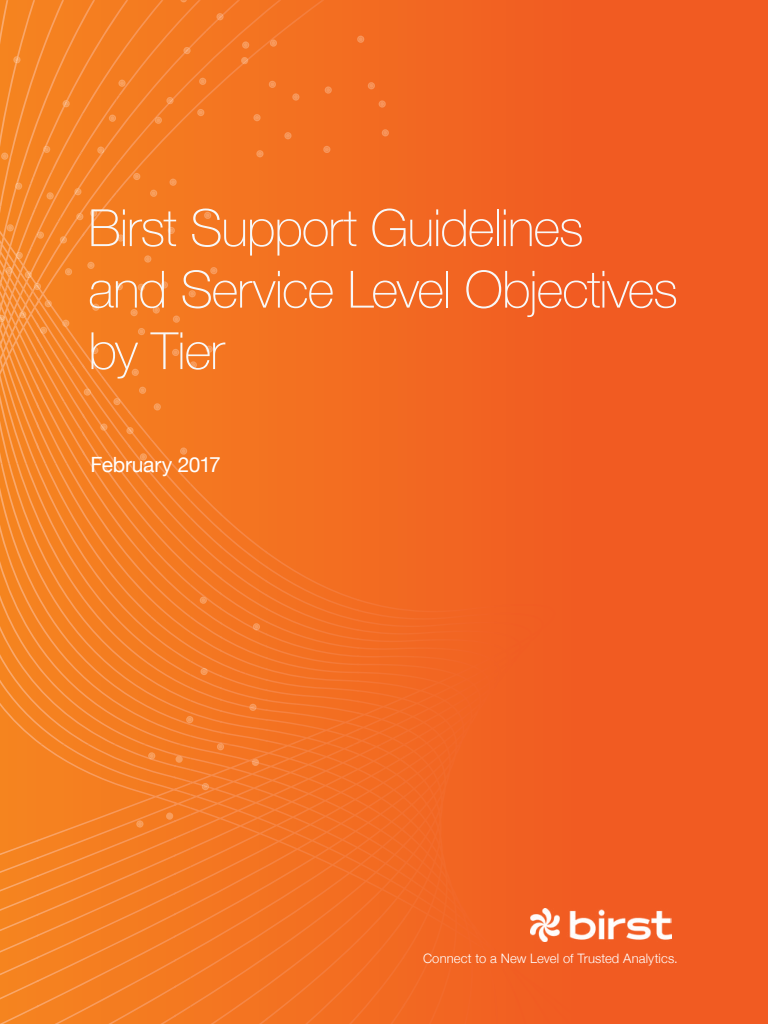
<style>
.page{position:relative;width:768px;height:1024px;background:#fff}
.page>*{position:absolute;margin:0;border:0;box-sizing:border-box;transform-origin:0 0}
.t1{font:100 51.4px/61.5px "Helvetica Neue";letter-spacing:-.025em;color:#f8f8f8}
.t2{font:21px "Helvetica Neue";letter-spacing:-.015em;color:#fff}
.t3{font:300 13px "Helvetica Neue";letter-spacing:.01em;color:#fff}
</style>
<div class="page">
<div style="left:0;top:0;width:768px;height:1024px;background:linear-gradient(to right,#f58321,#f05423)"></div>
<img style="left:0;top:248px;width:37px;height:215px">
<img style="left:37px;top:248px;width:47px;height:215px">
<img style="left:83px;top:364px;width:47px;height:99px">
<img style="left:128px;top:410px;width:45px;height:53px">
<img style="left:176px;top:745px;width:46px;height:59px">
<img style="left:37px;top:745px;width:139px;height:279px">
<img style="left:403px;top:745px;width:58px;height:59px">
<img style="left:0;top:839px;width:39px;height:185px">
<img style="left:403px;top:803px;width:48px;height:205px">
<div style="left:449px;top:875px;width:47px;height:149px;background:#f26422"></div>
<img style="left:266px;top:938px;width:93px;height:86px">
<div style="left:495px;top:949px;width:47px;height:75px;background:#f15f22"></div>
<svg style="left:259px;top:1017px;width:9px;height:7px"></svg>
<div style="left:540px;top:988px;width:46px;height:36px;background:#f15c22"></div>
<img style="left:0;top:463px;width:467px;height:282px">
<img style="left:0;top:0;width:324px;height:248px">
<svg style="left:381px;top:129px;width:8px;height:7px"></svg>
<svg style="left:268px;top:81px;width:8px;height:7px"></svg>
<svg style="left:270px;top:39px;width:8px;height:8px"></svg>
<svg style="left:324px;top:86px;width:8px;height:8px"></svg>
<svg style="left:357px;top:36px;width:8px;height:7px"></svg>
<svg style="left:378px;top:100px;width:8px;height:8px"></svg>
<svg style="left:242px;top:41px;width:8px;height:8px"></svg>
<svg style="left:180px;top:0;width:7px;height:2px"></svg>
<svg style="left:241px;top:57px;width:7px;height:7px"></svg>
<svg style="left:253px;top:114px;width:8px;height:7px"></svg>
<svg style="left:199px;top:78px;width:8px;height:7px"></svg>
<svg style="left:97px;top:147px;width:8px;height:7px"></svg>
<svg style="left:133px;top:173px;width:8px;height:7px"></svg>
<svg style="left:169px;top:179px;width:8px;height:7px"></svg>
<svg style="left:197px;top:109px;width:8px;height:7px"></svg>
<svg style="left:256px;top:150px;width:8px;height:7px"></svg>
<svg style="left:204px;top:212px;width:8px;height:7px"></svg>
<svg style="left:188px;top:290px;width:8px;height:7px"></svg>
<svg style="left:210px;top:267px;width:8px;height:7px"></svg>
<svg style="left:160px;top:281px;width:8px;height:8px"></svg>
<svg style="left:144px;top:255px;width:8px;height:8px"></svg>
<svg style="left:90px;top:209px;width:8px;height:8px"></svg>
<svg style="left:74px;top:188px;width:8px;height:7px"></svg>
<svg style="left:59px;top:236px;width:9px;height:7px"></svg>
<svg style="left:43px;top:146px;width:8px;height:7px"></svg>
<svg style="left:76px;top:213px;width:8px;height:7px"></svg>
<svg style="left:130px;top:309px;width:8px;height:7px"></svg>
<svg style="left:115px;top:283px;width:8px;height:7px"></svg>
<svg style="left:92px;top:304px;width:8px;height:7px"></svg>
<svg style="left:137px;top:284px;width:8px;height:7px"></svg>
<svg style="left:172px;top:316px;width:9px;height:7px"></svg>
<svg style="left:152px;top:306px;width:8px;height:8px"></svg>
<svg style="left:292px;top:93px;width:8px;height:8px"></svg>
<svg style="left:284px;top:132px;width:8px;height:7px"></svg>
<svg style="left:323px;top:146px;width:8px;height:7px"></svg>
<svg style="left:406px;top:131px;width:8px;height:8px"></svg>
<svg style="left:388px;top:115px;width:8px;height:7px"></svg>
<svg style="left:357px;top:130px;width:8px;height:7px"></svg>
<svg style="left:410px;top:45px;width:8px;height:7px"></svg>
<svg style="left:183px;top:47px;width:8px;height:7px"></svg>
<svg style="left:13px;top:56px;width:8px;height:8px"></svg>
<svg style="left:309px;top:73px;width:9px;height:7px"></svg>
<svg style="left:328px;top:110px;width:9px;height:7px"></svg>
<svg style="left:304px;top:121px;width:8px;height:7px"></svg>
<svg style="left:181px;top:147px;width:8px;height:8px"></svg>
<svg style="left:82px;top:113px;width:8px;height:7px"></svg>
<svg style="left:80px;top:152px;width:7px;height:7px"></svg>
<svg style="left:45px;top:166px;width:8px;height:7px"></svg>
<svg style="left:30px;top:209px;width:8px;height:7px"></svg>
<svg style="left:38px;top:132px;width:8px;height:7px"></svg>
<svg style="left:0;top:206px;width:3px;height:7px"></svg>
<svg style="left:53px;top:214px;width:8px;height:8px"></svg>
<svg style="left:91px;top:237px;width:9px;height:8px"></svg>
<svg style="left:109px;top:191px;width:9px;height:8px"></svg>
<svg style="left:132px;top:196px;width:9px;height:7px"></svg>
<svg style="left:144px;top:222px;width:8px;height:7px"></svg>
<svg style="left:192px;top:229px;width:8px;height:7px"></svg>
<svg style="left:207px;top:168px;width:8px;height:7px"></svg>
<svg style="left:249px;top:193px;width:8px;height:7px"></svg>
<svg style="left:195px;top:273px;width:9px;height:7px"></svg>
<svg style="left:200px;top:326px;width:8px;height:7px"></svg>
<svg style="left:176px;top:420px;width:9px;height:8px"></svg>
<svg style="left:150px;top:433px;width:8px;height:7px"></svg>
<svg style="left:154px;top:342px;width:9px;height:7px"></svg>
<svg style="left:116px;top:347px;width:9px;height:7px"></svg>
<svg style="left:144px;top:481px;width:7px;height:7px"></svg>
<svg style="left:150px;top:616px;width:7px;height:7px"></svg>
<svg style="left:155px;top:544px;width:8px;height:8px"></svg>
<svg style="left:220px;top:615px;width:8px;height:7px"></svg>
<svg style="left:239px;top:671px;width:7px;height:7px"></svg>
<svg style="left:252px;top:759px;width:7px;height:8px"></svg>
<svg style="left:176px;top:756px;width:7px;height:7px"></svg>
<svg style="left:166px;top:813px;width:7px;height:7px"></svg>
<svg style="left:160px;top:517px;width:7px;height:7px"></svg>
<svg style="left:125px;top:463px;width:8px;height:7px"></svg>
<svg style="left:103px;top:453px;width:8px;height:7px"></svg>
<svg style="left:74px;top:428px;width:8px;height:7px"></svg>
<svg style="left:157px;top:382px;width:8px;height:7px"></svg>
<svg style="left:100px;top:375px;width:7px;height:8px"></svg>
<svg style="left:61px;top:394px;width:8px;height:7px"></svg>
<svg style="left:167px;top:259px;width:8px;height:7px"></svg>
<svg style="left:180px;top:202px;width:8px;height:8px"></svg>
<svg style="left:110px;top:260px;width:8px;height:7px"></svg>
<svg style="left:115px;top:159px;width:8px;height:7px"></svg>
<svg style="left:228px;top:226px;width:8px;height:8px"></svg>
<svg style="left:175px;top:79px;width:8px;height:8px"></svg>
<svg style="left:205px;top:13px;width:19px;height:19px"></svg>
<svg style="left:321px;top:51px;width:9px;height:8px"></svg>
<svg style="left:396px;top:78px;width:8px;height:8px"></svg>
<svg style="left:52px;top:30px;width:8px;height:7px"></svg>
<svg style="left:137px;top:2px;width:8px;height:7px"></svg>
<svg style="left:166px;top:97px;width:8px;height:7px"></svg>
<svg style="left:235px;top:91px;width:9px;height:7px"></svg>
<svg style="left:118px;top:80px;width:8px;height:7px"></svg>
<svg style="left:63px;top:100px;width:7px;height:7px"></svg>
<svg style="left:109px;top:115px;width:7px;height:7px"></svg>
<svg style="left:150px;top:190px;width:7px;height:7px"></svg>
<svg style="left:168px;top:227px;width:7px;height:7px"></svg>
<svg style="left:117px;top:234px;width:7px;height:8px"></svg>
<svg style="left:87px;top:262px;width:8px;height:7px"></svg>
<svg style="left:47px;top:192px;width:7px;height:8px"></svg>
<svg style="left:15px;top:176px;width:19px;height:14px"></svg>
<svg style="left:7px;top:224px;width:7px;height:7px"></svg>
<svg style="left:16px;top:247px;width:18px;height:13px"></svg>
<svg style="left:37px;top:231px;width:7px;height:8px"></svg>
<svg style="left:0;top:267px;width:74px;height:99px"></svg>
<svg style="left:84px;top:388px;width:7px;height:8px"></svg>
<svg style="left:113px;top:398px;width:8px;height:8px"></svg>
<svg style="left:132px;top:369px;width:7px;height:7px"></svg>
<svg style="left:91px;top:347px;width:7px;height:7px"></svg>
<svg style="left:138px;top:328px;width:7px;height:7px"></svg>
<svg style="left:172px;top:349px;width:7px;height:7px"></svg>
<svg style="left:190px;top:361px;width:7px;height:8px"></svg>
<svg style="left:206px;top:346px;width:7px;height:7px"></svg>
<svg style="left:180px;top:447px;width:7px;height:8px"></svg>
<svg style="left:140px;top:453px;width:7px;height:8px"></svg>
<svg style="left:200px;top:597px;width:7px;height:7px"></svg>
<svg style="left:253px;top:623px;width:7px;height:8px"></svg>
<svg style="left:249px;top:704px;width:8px;height:8px"></svg>
<svg style="left:201px;top:668px;width:7px;height:7px"></svg>
<svg style="left:217px;top:743px;width:7px;height:7px"></svg>
<svg style="left:186px;top:716px;width:7px;height:7px"></svg>
<svg style="left:202px;top:783px;width:7px;height:8px"></svg>
<svg style="left:148px;top:752px;width:7px;height:8px"></svg>
<svg style="left:136px;top:820px;width:8px;height:8px"></svg>
<svg style="left:126px;top:427px;width:8px;height:8px"></svg>
<svg style="left:154px;top:403px;width:7px;height:8px"></svg>
<svg style="left:139px;top:387px;width:7px;height:7px"></svg>
<svg style="left:100px;top:424px;width:8px;height:8px"></svg>
<svg style="left:1px;top:153px;width:18px;height:8px"></svg>
<svg style="left:155px;top:117px;width:7px;height:7px"></svg>
<svg style="left:224px;top:133px;width:9px;height:7px"></svg>
<svg style="left:357px;top:108px;width:8px;height:8px"></svg>
<svg style="left:116px;top:95px;width:8px;height:8px"></svg>
<svg style="left:354px;top:76px;width:21px;height:13px"></svg>
<img style="left:530px;top:908px;width:142px;height:33px">
<p class="t1" style="left:88px;top:195px;width:591px">Birst Support Guidelines<br>and Service Level Objectives by Tier</p>
<p class="t2" style="left:90px;top:449px;width:132px">February 2017</p>
<p class="t3" style="left:423px;top:948px;width:256px">Connect to a New Level of Trusted Analytics.</p>
</div>
